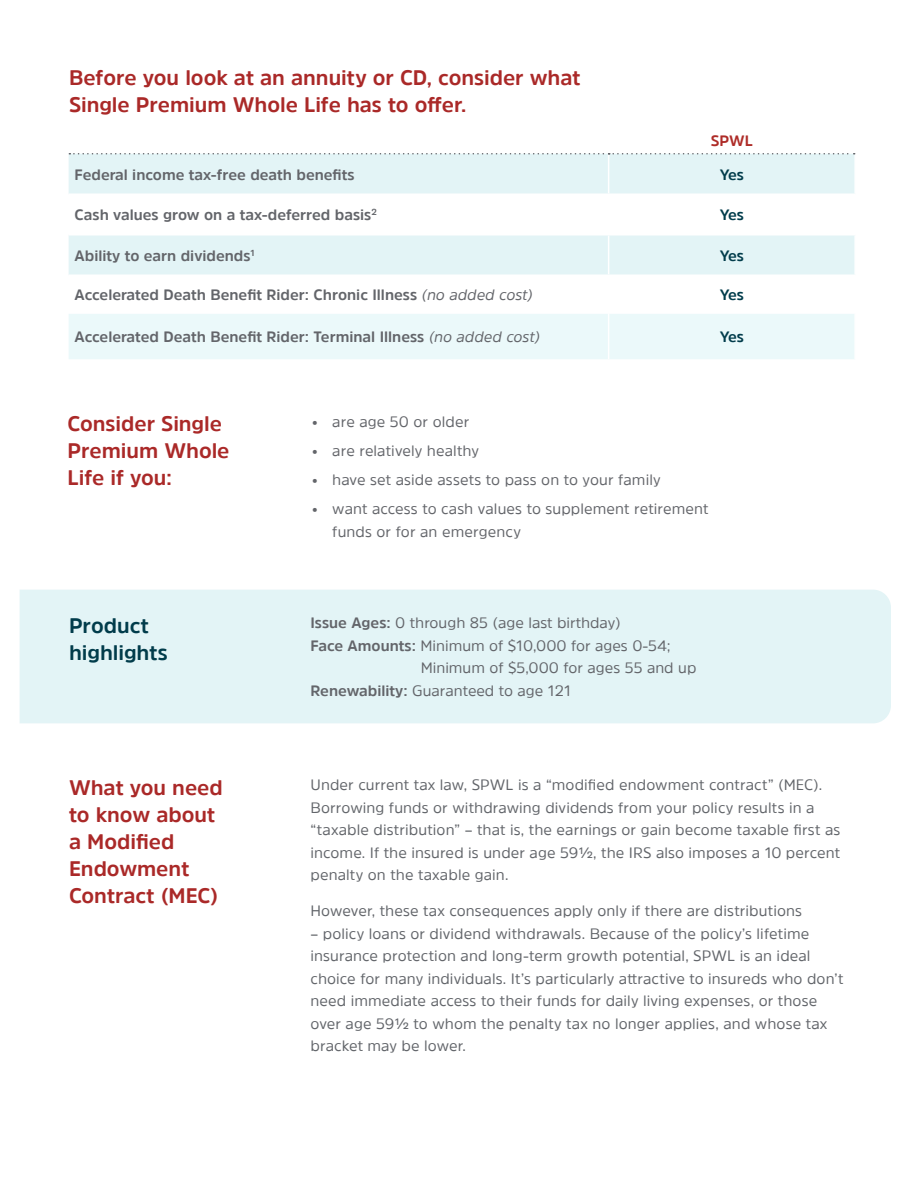
<style>
.page{position:relative;width:918px;height:1188px;background:#fff}
.page>*{position:absolute;margin:0;border:0;box-sizing:border-box;transform-origin:0 0}
.Bullet_Standard_10pt_15pt_leading{font:700 21px/27px "Amsi Pro";color:#aa2928}
.Bullet_Standard_10pt_15pt_leading-2{font:700 21px/27px "Amsi Pro";letter-spacing:-.005em;color:#013c4b}
.bodycopy{font:15px/22.5px "Amsi Pro";letter-spacing:.005em;color:#62656a}
.t1{font:15px/22.5px "Amsi Pro";letter-spacing:.005em;color:#63656a}
.BodyTEXT{font:700 15px "Amsi Pro";color:#63656a}
.BodyTEXT-2{font:700 15px "Amsi Pro";letter-spacing:-.05em;color:#013c4b}
.BodyTEXT-3{font:700 15px "Amsi Pro";color:#ae2c28}
.s1{font-weight:400;font-style:italic}
.s2{font-weight:700}
</style>
<div class="page">
<svg style="left:19px;top:153px;width:872px;height:571px"></svg>
<p class="Bullet_Standard_10pt_15pt_leading" style="left:69px;top:64px;width:513px">Before you look at an annuity or CD, consider what<br>Single Premium Whole Life has to offer.</p>
<p class="BodyTEXT-3" style="left:711px;top:131px;width:44px">SPWL</p>
<p class="BodyTEXT" style="left:75px;top:164px;width:282px">Federal income tax-free death benefits</p>
<p class="BodyTEXT-2" style="left:720px;top:164px;width:26px">Yes</p>
<p class="BodyTEXT" style="left:75px;top:205px;width:304px">Cash values grow on a tax-deferred basis<sup>2</sup></p>
<p class="BodyTEXT-2" style="left:720px;top:205px;width:26px">Yes</p>
<p class="BodyTEXT" style="left:75px;top:245px;width:182px">Ability to earn dividends<sup>1</sup></p>
<p class="BodyTEXT-2" style="left:720px;top:245px;width:26px">Yes</p>
<p class="BodyTEXT" style="left:75px;top:285px;width:460px">Accelerated Death Benefit Rider: Chronic Illness <span class="s1">(no added cost)</span></p>
<p class="BodyTEXT-2" style="left:720px;top:285px;width:26px">Yes</p>
<p class="BodyTEXT" style="left:75px;top:327px;width:467px">Accelerated Death Benefit Rider: Terminal Illness <span class="s1">(no added cost)</span></p>
<p class="BodyTEXT-2" style="left:720px;top:327px;width:26px">Yes</p>
<p class="Bullet_Standard_10pt_15pt_leading" style="left:68px;top:410px;width:164px">Consider Single<br>Premium Whole<br>Life if you:</p>
<p class="t1" style="left:312px;top:410px;width:159px">• are age 50 or older</p>
<p class="t1" style="left:312px;top:439px;width:169px">• are relatively healthy</p>
<p class="t1" style="left:312px;top:468px;width:350px">• have set aside assets to pass on to your family</p>
<p class="t1" style="left:332px;top:498px;width:378px;text-indent:-20px">• want access to cash values to supplement retirement funds or for an emergency</p>
<p class="Bullet_Standard_10pt_15pt_leading-2" style="left:69px;top:611px;width:100px">Product highlights</p>
<p class="t1" style="left:310px;top:611px;width:312px"><span class="s2">Issue Ages:</span> 0 through 85 (age last birthday)</p>
<p class="t1" style="left:421px;top:634px;width:277px;text-indent:-110px"><span class="s2">Face Amounts:</span> Minimum of $10,000 for ages 0-54;<br>Minimum of $5,000 for ages 55 and up</p>
<p class="t1" style="left:310px;top:679px;width:262px"><span class="s2">Renewability:</span> Guaranteed to age 121</p>
<p class="Bullet_Standard_10pt_15pt_leading" style="left:69px;top:773px;width:155px">What you need to know about a Modified<br>Endowment<br>Contract (MEC)</p>
<p class="bodycopy" style="left:310px;top:773px;width:531px">Under current tax law, SPWL is a “modified endowment contract” (MEC).<br>Borrowing funds or withdrawing dividends from your policy results in a “taxable distribution” – that is, the earnings or gain become taxable first as income. If the insured is under age 59½, the IRS also imposes a 10 percent penalty on the taxable gain.</p>
<p class="bodycopy" style="left:310px;top:899px;width:493px">However, these tax consequences apply only if there are distributions</p>
<p class="bodycopy" style="left:310px;top:922px;width:534px">– policy loans or dividend withdrawals. Because of the policy’s lifetime insurance protection and long-term growth potential, SPWL is an ideal choice for many individuals. It’s particularly attractive to insureds who don’t need immediate access to their funds for daily living expenses, or those over age 59½ to whom the penalty tax no longer applies, and whose tax bracket may be lower.</p>
</div>
